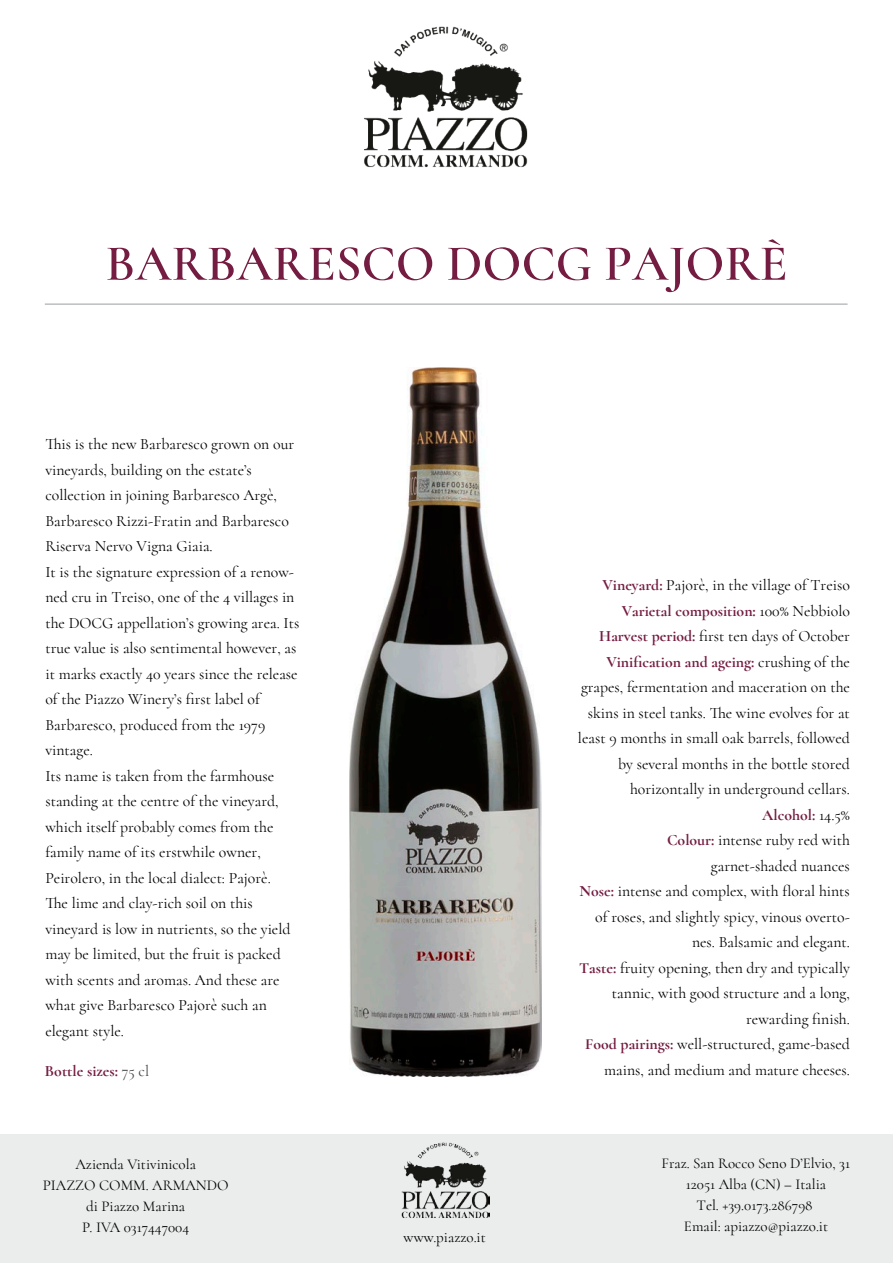
<style>
.page{position:relative;width:893px;height:1263px;background:#fff}
.page>*{position:absolute;margin:0;border:0;box-sizing:border-box;transform-origin:0 0}
.t1{font:600 51px "Cormorant";color:#741c41}
.t2{font:15.75px/25.5px "Cormorant";color:#000}
.t3{font:700 15.75px "Cormorant";color:#741c41}
.t4{font:15px/21px "Cormorant";color:#000;text-align:center}
.s1{font-weight:400;color:#444}
.s2{font-weight:700;color:#741c41}
</style>
<div class="page">
<img style="left:349px;top:368px;width:192px;height:709px">
<div style="left:0;top:1134px;width:893px;height:129px;background:#ebeded"></div>
<img style="left:364px;top:26px;width:164px;height:142px">
<img style="left:401px;top:1142px;width:88px;height:76px">
<hr style="left:45px;top:304px;width:803px;height:1px;background:#9c9da0">
<h1 class="t1" style="left:105px;top:232px;width:684px">BARBARESCO DOCG PAJORÈ</h1>
<p class="t2" style="left:45px;top:431px;width:255px">This is the new Barbaresco grown on our vineyards, building on the estate’s collection in joining Barbaresco Argè, Barbaresco Rizzi-Fratin and Barbaresco Riserva Nervo Vigna Giaia.<br>It is the signature expression of a renow&shy;ned cru in Treiso, one of the 4 villages in the DOCG appellation’s growing area. Its true value is also sentimental however, as it marks exactly 40 years since the release of the Piazzo Winery’s first label of Barbaresco, produced from the 1979 vintage.<br>Its name is taken from the farmhouse standing at the centre of the vineyard, which itself probably comes from the family name of its erstwhile owner, Peirolero, in the local dialect: Pajorè.<br>The lime and clay-rich soil on this vineyard is low in nutrients, so the yield may be limited, but the fruit is packed with scents and aromas. And these are what give Barbaresco Pajorè such an elegant style.</p>
<p class="t3" style="left:45px;top:1061px;width:106px">Bottle sizes: <span class="s1">75 cl</span></p>
<p class="t2" style="left:578px;top:572px;width:273px;text-align:right"><span class="s2">Vineyard:</span> Pajorè, in the village of Treiso <span class="s2">Varietal composition:</span> 100% Nebbiolo <span class="s2">Harvest period:</span> first ten days of October <span class="s2">Vinification and ageing:</span> crushing of the grapes, fermentation and maceration on the skins in steel tanks. The wine evolves for at least 9 months in small oak barrels, followed by several months in the bottle stored horizontally in underground cellars.<br><span class="s2">Alcohol:</span> 14.5%<br><span class="s2">Colour:</span> intense ruby red with garnet-shaded nuances<br><span class="s2">Nose:</span> intense and complex, with floral hints of roses, and slightly spicy, vinous overto&shy;nes. Balsamic and elegant.<br><span class="s2">Taste:</span> fruity opening, then dry and typically tannic, with good structure and a long, rewarding finish.<br><span class="s2">Food pairings:</span> well-structured, game-based mains, and medium and mature cheeses.</p>
<p class="t4" style="left:43px;top:1154px;width:188px">Azienda Vitivinicola<br>PIAZZO COMM. ARMANDO di Piazzo Marina<br>P. IVA 0317447004</p>
<p class="t4" style="left:661px;top:1153px;width:190px">Fraz. San Rocco Seno D’Elvio, 31<br>12051 Alba (CN) – Italia</p>
<p class="t4" style="left:696px;top:1195px;width:118px">Tel. +39.0173.286798</p>
<p class="t4" style="left:684px;top:1216px;width:146px">Email: apiazzo@piazzo.it</p>
<p class="t4" style="left:403px;top:1226px;width:84px">www.piazzo.it</p>
</div>
